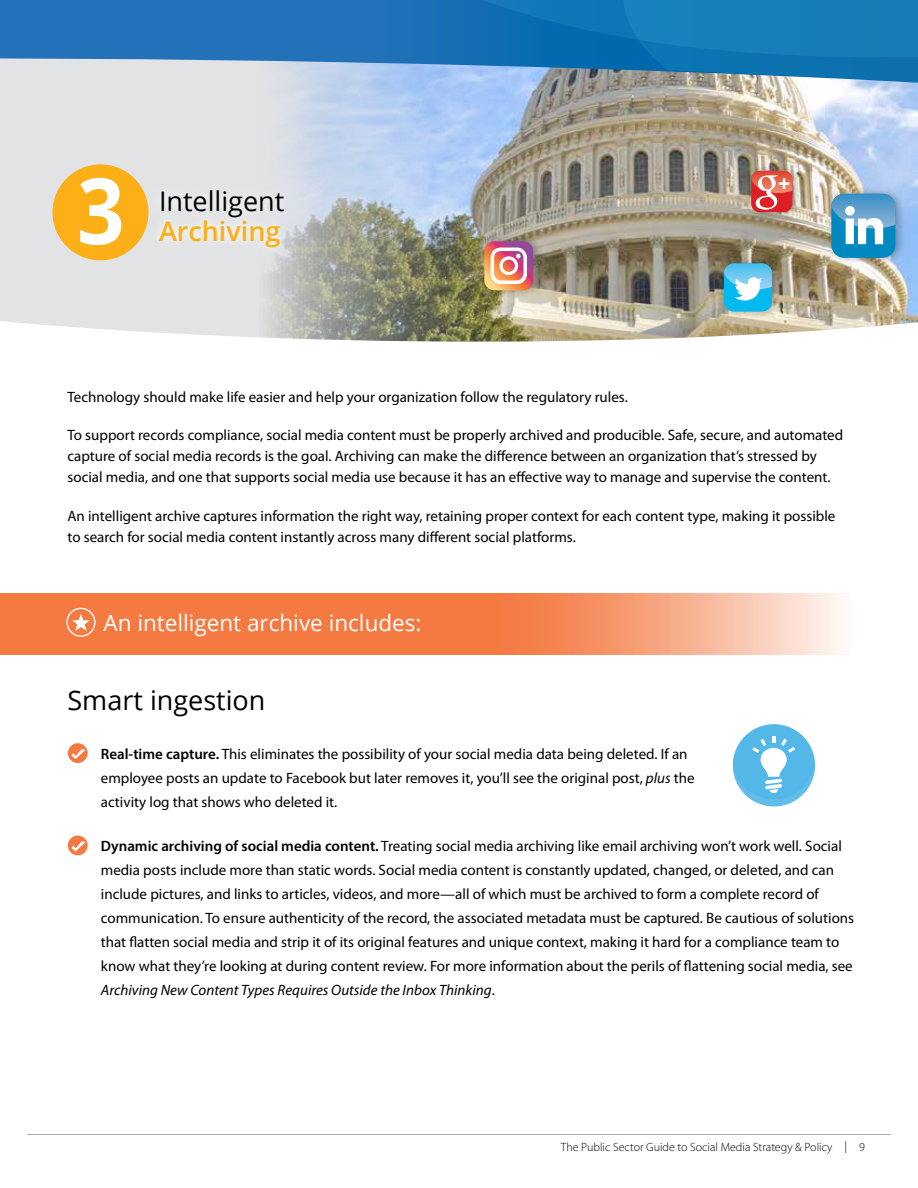
<style>
.page{position:relative;width:918px;height:1188px;background:#fff}
.page>*{position:absolute;margin:0;border:0;box-sizing:border-box;transform-origin:0 0}
.t1{font:700 91.65px "Open Sans";color:#fff;scale:.91 1}
.t2{font:27px "Open Sans";color:#000}
.t3{font:600 27px "Open Sans";color:#fcaf17}
.t4{font:22.5px "Open Sans";color:#fff}
.t5{font:15px/24px "Myriad Pro";color:#000}
.t6{font:300 12px "Myriad Pro";color:#000}
.s1{font-weight:600}
.s2{font-style:italic}
</style>
<div class="page">
<img style="left:733px;top:725px;width:56px;height:76px">
<img style="left:753px;top:727px;width:62px;height:79px">
<img style="left:763px;top:724px;width:25px;height:3px">
<svg style="left:752px;top:736px;width:43px;height:57px"></svg>
<div style="left:0;top:83px;width:255px;height:254px;background:#e2e3e4"></div>
<img style="left:255px;top:83px;width:663px;height:259px">
<div style="left:52px;top:164px;width:96px;height:96px;background:#fcaf17;border-radius:50%"></div>
<div style="left:150px;top:181px;width:143px;height:75px;background:#e5e6e7"></div>
<div style="left:826px;top:186px;width:80px;height:79px;background:#000;opacity:.3"></div>
<svg style="left:831px;top:194px;width:64px;height:64px"></svg>
<div style="left:718px;top:256px;width:64px;height:63px;background:#000;opacity:.3"></div>
<svg style="left:724px;top:264px;width:48px;height:48px"></svg>
<div style="left:746px;top:163px;width:56px;height:57px;background:#000;opacity:.3"></div>
<svg style="left:751px;top:171px;width:42px;height:41px;background:#e36761"></svg>
<div style="left:68px;top:743px;width:20px;height:20px;background:#f47a42;border-radius:50%"></div>
<svg style="left:71px;top:749px;width:15px;height:10px"></svg>
<svg style="left:0;top:593px;width:841px;height:61px;background:#f58f61"></svg>
<svg style="left:72px;top:614px;width:18px;height:17px"></svg>
<div style="left:66px;top:608px;width:30px;height:29px;border:1px solid #fff;border-radius:50%"></div>
<div style="left:68px;top:836px;width:20px;height:19px;background:#f47a42;border-radius:50%"></div>
<svg style="left:71px;top:841px;width:15px;height:10px"></svg>
<div style="left:479px;top:233px;width:65px;height:65px;background:#000;opacity:.3"></div>
<svg style="left:484px;top:241px;width:49px;height:49px"></svg>
<hr style="left:27px;top:1134px;width:864px;height:1px;background:#a7a9ac">
<svg style="left:0;top:0;width:447px;height:83px;background:#518ec5"></svg>
<svg style="left:447px;top:0;width:471px;height:83px;background:#237db5"></svg>
<h1 class="t1" style="left:77px;top:146px;width:54px">3</h1>
<h2 class="t2" style="left:159px;top:182px;width:127px">Intelligent</h2>
<h2 class="t3" style="left:159px;top:212px;width:123px">Archiving</h2>
<p class="t5" style="left:68px;top:385px;width:562px">Technology should make life easier and help your organization follow the regulatory rules.</p>
<p class="t5" style="left:68px;top:425px;width:777px;line-height:21px">To support records compliance, social media content must be properly archived and producible. Safe, secure, and automated capture of social media records is the goal. Archiving can make the difference between an organization that’s stressed by social media, and one that supports social media use because it has an effective way to manage and supervise the content.</p>
<p class="t5" style="left:68px;top:505px;width:770px;line-height:21px">An intelligent archive captures information the right way, retaining proper context for each content type, making it possible to search for social media content instantly across many different social platforms.</p>
<h3 class="t4" style="left:104px;top:608px;width:320px">An intelligent archive includes:</h3>
<h2 class="t2" style="left:68px;top:682px;width:199px">Smart ingestion</h2>
<p class="t5" style="left:101px;top:741px;width:595px"><span class="s1">Real-time capture.</span> This eliminates the possibility of your social media data being deleted. If an employee posts an update to Facebook but later removes it, you’ll see the original post, <span class="s2">plus</span> the activity log that shows who deleted it.</p>
<p class="t5" style="left:101px;top:834px;width:755px"><span class="s1">Dynamic archiving of social media content.</span> Treating social media archiving like email archiving won’t work well. Social media posts include more than static words. Social media content is constantly updated, changed, or deleted, and can include pictures, and links to articles, videos, and more—all of which must be archived to form a complete record of communication. To ensure authenticity of the record, the associated metadata must be captured. Be cautious of solutions that flatten social media and strip it of its original features and unique context, making it hard for a compliance team to know what they’re looking at during content review. For more information about the perils of flattening social media, see <span class="s2">Archiving New Content Types Requires Outside the Inbox Thinking</span>.</p>
<p class="t6" style="left:561px;top:1140px;width:306px">The Public Sector Guide to Social Media Strategy &amp; Policy | 9</p>
</div>
